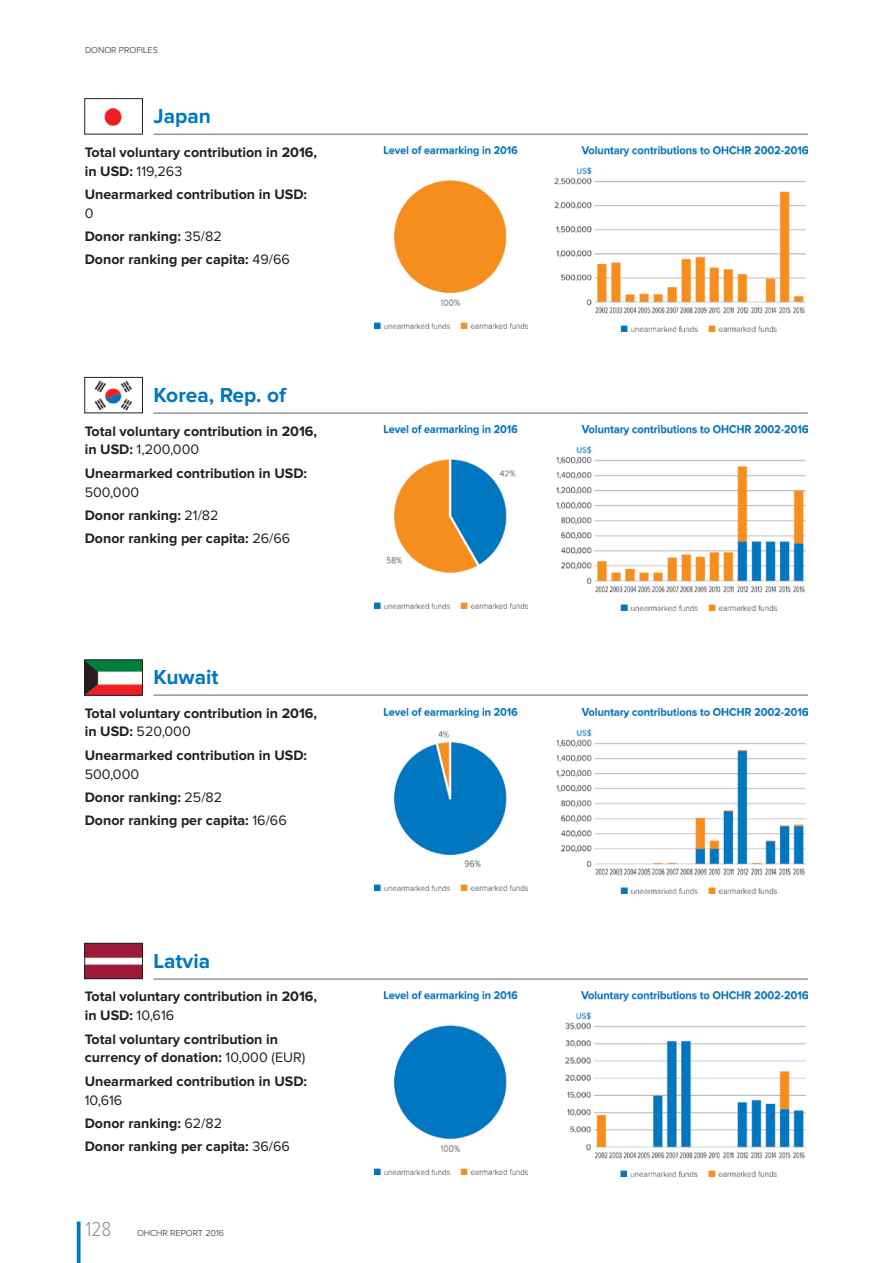
<style>
.page{position:relative;width:893px;height:1263px;background:#fff}
.page>*{position:absolute;margin:0;border:0;box-sizing:border-box;transform-origin:0 0}
.Donor_Country_Title{font:700 21px "Proxima Nova";color:#0077c0}
.t1{font:300 21px "Proxima Nova Cond";color:#939598}
.Donor_Body_Text{font:700 14.25px/18.9px "Proxima Nova";color:#231f20}
.t2{font:300 9px "Proxima Nova";color:#231f20}
.s1{font-weight:400}
</style>
<div class="page">
<svg style="left:77px;top:1221px;width:4px;height:42px"></svg>
<hr style="left:153px;top:134px;width:655px;height:1px;background:#939598">
<hr style="left:153px;top:412px;width:655px;height:2px;background:#939598">
<hr style="left:153px;top:694px;width:655px;height:2px;background:#939598">
<hr style="left:153px;top:978px;width:655px;height:2px;background:#939598">
<img style="left:104px;top:107px;width:18px;height:20px">
<div style="left:84px;top:98px;width:59px;height:36px;border:1px solid #231f20"></div>
<img style="left:374px;top:146px;width:154px;height:183px">
<img style="left:554px;top:146px;width:254px;height:185px">
<img style="left:374px;top:426px;width:154px;height:182px">
<img style="left:556px;top:426px;width:252px;height:185px">
<img style="left:374px;top:708px;width:154px;height:182px">
<img style="left:556px;top:708px;width:252px;height:185px">
<img style="left:94px;top:380px;width:38px;height:31px">
<div style="left:84px;top:377px;width:59px;height:36px;border:1px solid #231f20"></div>
<img style="left:86px;top:661px;width:55px;height:33px">
<div style="left:84px;top:659px;width:59px;height:37px;border:1px solid #231f20"></div>
<img style="left:86px;top:945px;width:55px;height:32px">
<div style="left:84px;top:943px;width:59px;height:36px;border:1px solid #231f20"></div>
<img style="left:374px;top:992px;width:154px;height:182px">
<img style="left:566px;top:992px;width:242px;height:185px">
<p class="t2" style="left:85px;top:46px;width:74px">DONOR PROFILES</p>
<p class="Donor_Country_Title" style="left:153px;top:106px;width:59px">Japan</p>
<p class="Donor_Body_Text" style="left:85px;top:143px;width:234px">Total voluntary contribution in 2016, in USD: <span class="s1">119,263</span></p>
<p class="Donor_Body_Text" style="left:85px;top:185px;width:224px">Unearmarked contribution in USD:<br><span class="s1">0</span></p>
<p class="Donor_Body_Text" style="left:85px;top:227px;width:139px">Donor ranking: <span class="s1">35/82</span></p>
<p class="Donor_Body_Text" style="left:85px;top:250px;width:207px">Donor ranking per capita: <span class="s1">49/66</span></p>
<p class="Donor_Country_Title" style="left:153px;top:385px;width:134px">Korea, Rep. of</p>
<p class="Donor_Body_Text" style="left:85px;top:422px;width:234px">Total voluntary contribution in 2016, in USD: <span class="s1">1,200,000</span></p>
<p class="Donor_Body_Text" style="left:85px;top:464px;width:224px">Unearmarked contribution in USD:<br><span class="s1">500,000</span></p>
<p class="Donor_Body_Text" style="left:85px;top:506px;width:135px">Donor ranking: <span class="s1">21/82</span></p>
<p class="Donor_Body_Text" style="left:85px;top:529px;width:207px">Donor ranking per capita: <span class="s1">26/66</span></p>
<p class="Donor_Country_Title" style="left:153px;top:667px;width:67px">Kuwait</p>
<p class="Donor_Body_Text" style="left:85px;top:704px;width:234px">Total voluntary contribution in 2016, in USD: <span class="s1">520,000</span></p>
<p class="Donor_Body_Text" style="left:85px;top:746px;width:224px">Unearmarked contribution in USD:<br><span class="s1">500,000</span></p>
<p class="Donor_Body_Text" style="left:85px;top:788px;width:139px">Donor ranking: <span class="s1">25/82</span></p>
<p class="Donor_Body_Text" style="left:85px;top:811px;width:204px">Donor ranking per capita: <span class="s1">16/66</span></p>
<p class="Donor_Country_Title" style="left:153px;top:951px;width:58px">Latvia</p>
<p class="Donor_Body_Text" style="left:85px;top:988px;width:234px">Total voluntary contribution in 2016, in USD: <span class="s1">10,616</span></p>
<p class="Donor_Body_Text" style="left:85px;top:1030px;width:222px">Total voluntary contribution in currency of donation: <span class="s1">10,000 (EUR)</span></p>
<p class="Donor_Body_Text" style="left:85px;top:1072px;width:224px">Unearmarked contribution in USD:<br><span class="s1">10,616</span></p>
<p class="Donor_Body_Text" style="left:85px;top:1114px;width:139px">Donor ranking: <span class="s1">62/82</span></p>
<p class="Donor_Body_Text" style="left:85px;top:1137px;width:207px">Donor ranking per capita: <span class="s1">36/66</span></p>
<h1 class="t1" style="left:85px;top:1219px;width:27px">128</h1>
<p class="t2" style="left:137px;top:1229px;width:89px">OHCHR REPORT 2016</p>
</div>
